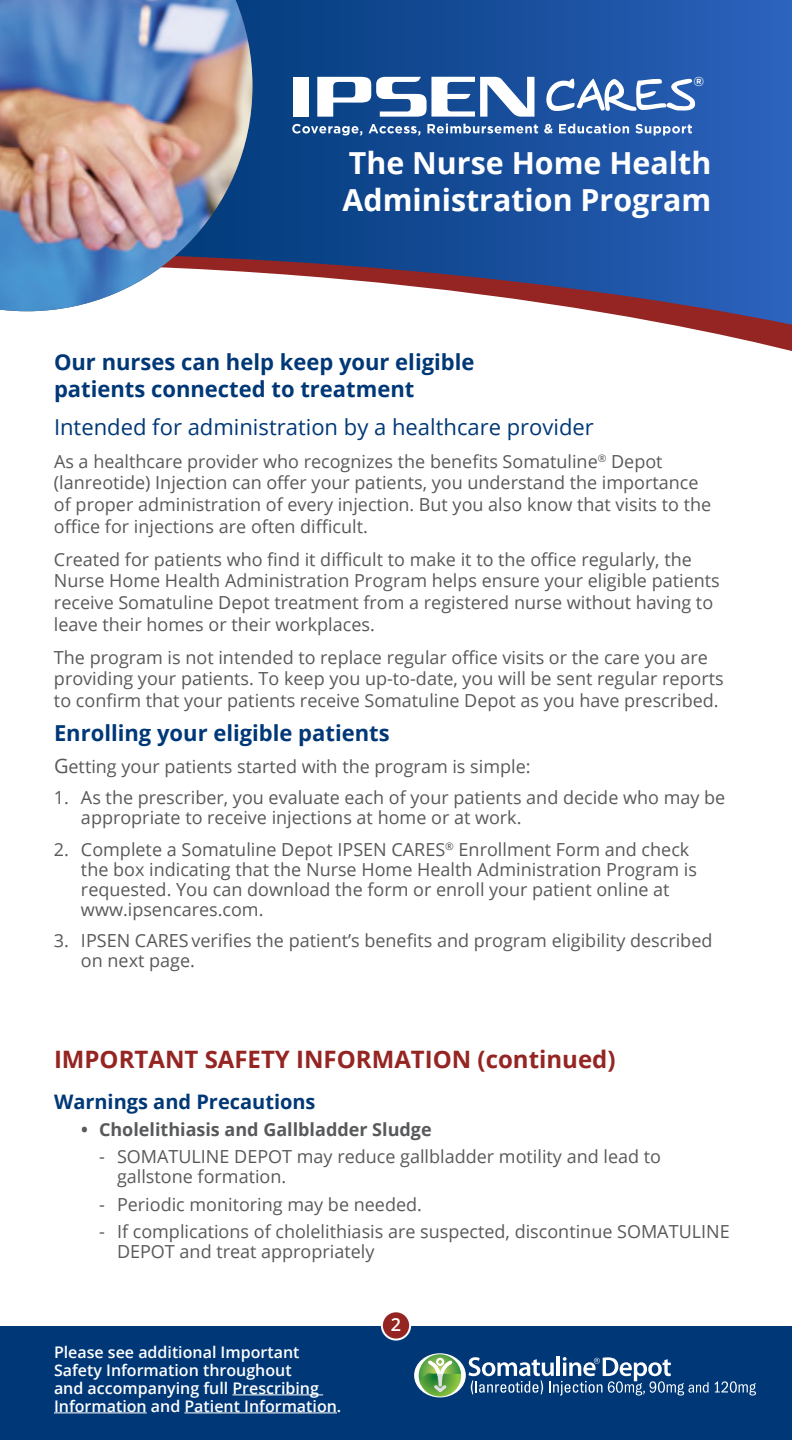
<style>
.page{position:relative;width:792px;height:1440px;background:#fff}
.page>*{position:absolute;margin:0;border:0;box-sizing:border-box;transform-origin:0 0}
.t1{font:700 30.4px/36.4px "Open Sans";color:#fff}
.t2{font:700 24px "Open Sans";color:#952523}
.t3{font:700 22px/26.4px "Open Sans";color:#003877}
.t4{font:22px "Open Sans";color:#003877}
.t5{font:700 20px "Open Sans";color:#003877}
.t6{font:18px/21.6px "Open Sans";color:#58595b}
.t7{font:700 18px "Open Sans";color:#58595b}
.t8{font:600 18px "Open Sans";color:#fff}
.t9{font:600 16px/18px "Open Sans";color:#fff}
.t10{font:700 13px "Gotham";color:#fff}
.s1{font-size:20px}
</style>
<div class="page">
<svg style="left:673px;top:325px;width:119px;height:26px"></svg>
<svg style="left:17px;top:0;width:775px;height:325px;background:#375fa2"></svg>
<div style="left:293px;top:77px;width:16px;height:40px;background:#fff"></div>
<svg style="left:317px;top:77px;width:217px;height:40px"></svg>
<svg style="left:292px;top:124px;width:70px;height:12px"></svg>
<svg style="left:369px;top:124px;width:51px;height:12px"></svg>
<svg style="left:427px;top:124px;width:111px;height:10px"></svg>
<svg style="left:544px;top:124px;width:9px;height:10px"></svg>
<svg style="left:559px;top:124px;width:70px;height:10px"></svg>
<svg style="left:635px;top:124px;width:57px;height:11px"></svg>
<svg style="left:546px;top:79px;width:149px;height:32px"></svg>
<img style="left:0;top:0;width:252px;height:311px">
<div style="left:0;top:1326px;width:792px;height:114px;background:#003877"></div>
<div style="left:382px;top:1311px;width:28px;height:29px;background:#952523;border-radius:50%"></div>
<div style="left:381px;top:1310px;width:30px;height:31px;border:2px solid #fff;border-radius:50%"></div>
<svg style="left:715px;top:1381px;width:41px;height:15px"></svg>
<svg style="left:468px;top:1357px;width:241px;height:39px"></svg>
<svg style="left:414px;top:1353px;width:52px;height:44px"></svg>
<svg style="left:419px;top:1354px;width:42px;height:43px;background:#7fb176"></svg>
<hr style="left:232px;top:1394px;width:91px;height:1px;background:#fff">
<hr style="left:54px;top:1412px;width:93px;height:1px;background:#fff">
<hr style="left:184px;top:1412px;width:153px;height:1px;background:#fff">
<p class="t10" style="left:693px;top:74px;width:12px">®</p>
<h1 class="t1" style="left:342px;top:144px;width:370px">The Nurse Home Health<br>Administration Program</h1>
<p class="t3" style="left:54px;top:349px;width:422px">Our nurses can help keep your eligible patients connected to treatment</p>
<p class="t4" style="left:54px;top:412px;width:541px">Intended for administration by a healthcare provider</p>
<p class="t6" style="left:54px;top:450px;width:659px">As a healthcare provider who recognizes the benefits Somatuline<sup>®</sup> Depot (lanreotide) Injection can offer your patients, you understand the importance of proper administration of every injection. But you also know that visits to the office for injections are often difficult.</p>
<p class="t6" style="left:54px;top:548px;width:667px">Created for patients who find it difficult to make it to the office regularly, the Nurse Home Health Administration Program helps ensure your eligible patients receive Somatuline Depot treatment from a registered nurse without having to leave their homes or their workplaces.</p>
<p class="t6" style="left:54px;top:646px;width:671px">The program is not intended to replace regular office visits or the care you are providing your patients. To keep you up-to-date, you will be sent regular reports to confirm that your patients receive Somatuline Depot as you have prescribed.</p>
<p class="t3" style="left:54px;top:720px;width:337px">Enrolling your eligible patients</p>
<p class="t6" style="left:54px;top:755px;width:478px"><span class="s1">G</span>etting your patients started with the program is simple:</p>
<p class="t6" style="left:81px;top:787px;width:646px;line-height:20px;text-indent:-27px">1. As the prescriber, you evaluate each of your patients and decide who may be appropriate to receive injections at home or at work.</p>
<p class="t6" style="left:81px;top:839px;width:618px;line-height:20px;text-indent:-27px">2. Complete a Somatuline Depot IPSEN CARES<sup>®</sup> Enrollment Form and check the box indicating that the Nurse Home Health Administration Program is requested. You can download the form or enroll your patient online at www.ipsencares.com.</p>
<p class="t6" style="left:81px;top:930px;width:633px;line-height:20px;text-indent:-27px">3. IPSEN CARES verifies the patient’s benefits and program eligibility described on next page.</p>
<h2 class="t2" style="left:54px;top:1043px;width:563px">IMPORTANT SAFETY INFORMATION (continued)</h2>
<p class="t5" style="left:54px;top:1087px;width:263px">Warnings and Precautions</p>
<p class="t7" style="left:81px;top:1117px;width:352px">• Cholelithiasis and Gallbladder Sludge</p>
<p class="t6" style="left:117px;top:1146px;width:546px;line-height:20px;text-indent:-18px">- SOMATULINE DEPOT may reduce gallbladder motility and lead to gallstone formation.</p>
<p class="t6" style="left:99px;top:1193px;width:324px">- Periodic monitoring may be needed.</p>
<p class="t6" style="left:117px;top:1221px;width:614px;line-height:20px;text-indent:-18px">- If complications of cholelithiasis are suspected, discontinue SOMATULINE<br>DEPOT and treat appropriately</p>
<p class="t9" style="left:54px;top:1343px;width:289px">Please see additional Important Safety Information throughout<br>and accompanying full Prescribing Information and Patient Information.</p>
<p class="t8" style="left:391px;top:1312px;width:12px">2</p>
</div>
